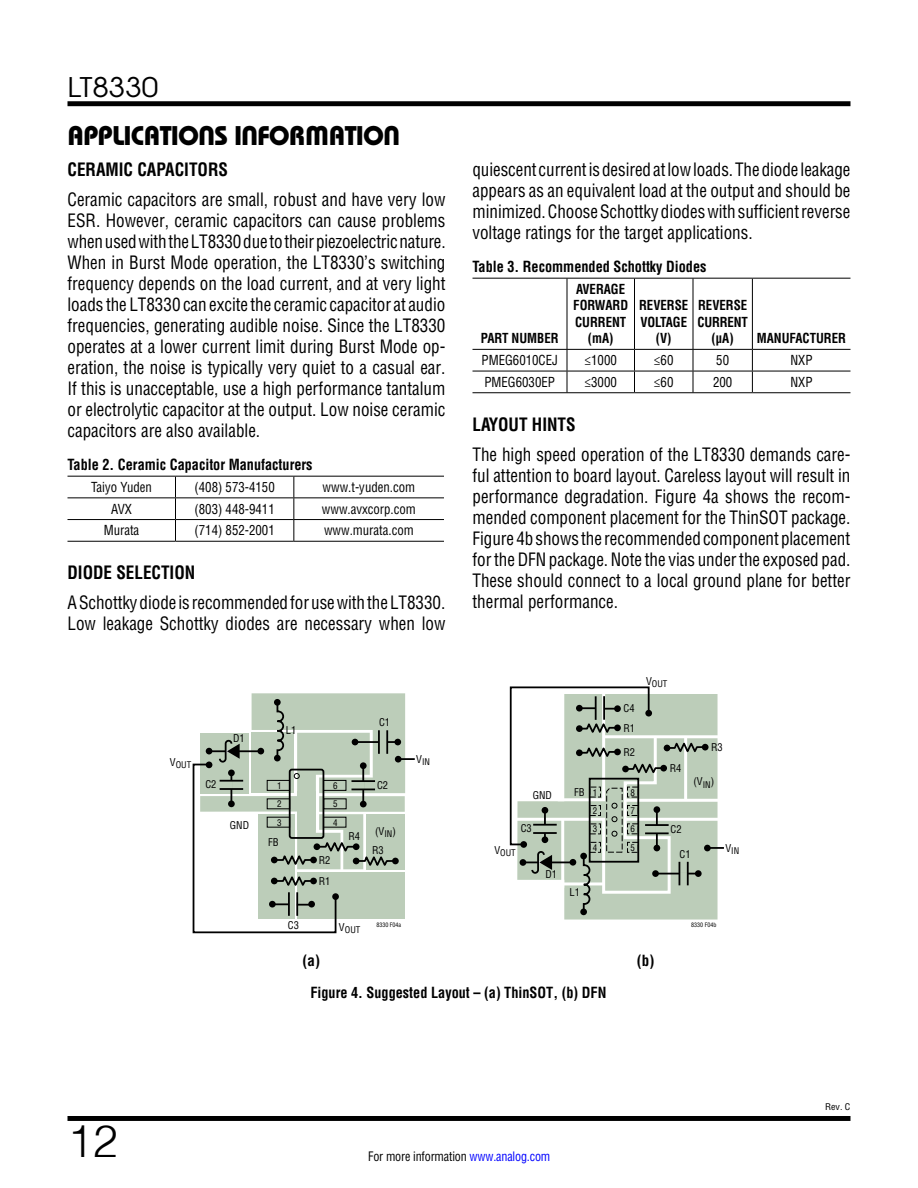
<style>
.page{position:relative;width:918px;height:1188px;background:#fff}
.page>*{position:absolute;margin:0;border:0;box-sizing:border-box;transform-origin:0 0}
.t1{font:300 45px "Helvetica";color:#000}
.t2{font:27px "Linear Bauhaus";letter-spacing:-.02em;color:#000}
.t3{font:27px "Avant Garde";color:#000;scale:1.1 1}
.t4{font:18px/21px "Linear Helv Cond";color:#000;text-align:justify;scale:.95 1}
.t5{font:700 18px "Linear Helv Cond";color:#000;scale:.95 1}
.t6{font:700 15px "Linear Helv Cond";color:#000;scale:.95 1}
.t7{font:700 15px "Linear Helv Cond";color:#000}
.t8{font:13.5px "Linear Helv Cond";color:#000;scale:.95 1}
.t9{font:700 13.5px/16.5px "Linear Helv Cond";color:#000;text-align:center;scale:.95 1}
.t10{font:12.75px "Linear Helv Cond";letter-spacing:-.01em;color:#000;scale:.95 1}
.t11{font:10.5px "Linear Helv Cond";color:#000}
.t12{font:9px/18.3px "Linear Helv Cond";color:#000;text-align:justify}
.t13{font:9px "Linear Helv Cond";color:#000;scale:1.1 1}
.t14{font:6px "Linear Helv Cond";color:#000}
.s1{color:#00f}
</style>
<div class="page">
<div style="left:68px;top:101px;width:782px;height:5px;background:#000"></div>
<div style="left:68px;top:1116px;width:782px;height:5px;background:#000"></div>
<hr style="left:68px;top:476px;width:108px;height:1px;background:#000">
<hr style="left:176px;top:476px;width:118px;height:1px;background:#000">
<hr style="left:294px;top:476px;width:150px;height:1px;background:#000">
<hr style="left:68px;top:497px;width:108px;height:1px;background:#000">
<hr style="left:176px;top:497px;width:118px;height:1px;background:#000">
<hr style="left:294px;top:497px;width:150px;height:1px;background:#000">
<hr style="left:68px;top:519px;width:108px;height:1px;background:#000">
<hr style="left:176px;top:519px;width:118px;height:1px;background:#000">
<svg style="left:175px;top:477px;width:1px;height:64px"></svg>
<hr style="left:294px;top:519px;width:150px;height:1px;background:#000">
<svg style="left:293px;top:477px;width:1px;height:64px"></svg>
<hr style="left:68px;top:541px;width:108px;height:1px;background:#000">
<hr style="left:176px;top:541px;width:118px;height:1px;background:#000">
<hr style="left:294px;top:541px;width:150px;height:1px;background:#000">
<hr style="left:472px;top:278px;width:95px;height:1px;background:#000">
<hr style="left:567px;top:278px;width:67px;height:1px;background:#000">
<hr style="left:567px;top:279px;width:1px;height:70px;background:#000">
<hr style="left:634px;top:278px;width:59px;height:1px;background:#000">
<hr style="left:634px;top:279px;width:1px;height:70px;background:#000">
<hr style="left:693px;top:278px;width:59px;height:1px;background:#000">
<hr style="left:693px;top:279px;width:1px;height:70px;background:#000">
<hr style="left:752px;top:278px;width:99px;height:1px;background:#000">
<hr style="left:752px;top:279px;width:1px;height:70px;background:#000">
<hr style="left:472px;top:349px;width:95px;height:1px;background:#000">
<hr style="left:567px;top:349px;width:67px;height:1px;background:#000">
<hr style="left:634px;top:349px;width:59px;height:1px;background:#000">
<hr style="left:693px;top:349px;width:59px;height:1px;background:#000">
<hr style="left:752px;top:349px;width:99px;height:1px;background:#000">
<hr style="left:472px;top:371px;width:95px;height:1px;background:#000">
<hr style="left:567px;top:371px;width:67px;height:1px;background:#000">
<svg style="left:567px;top:350px;width:1px;height:42px"></svg>
<hr style="left:634px;top:371px;width:59px;height:1px;background:#000">
<svg style="left:634px;top:350px;width:1px;height:42px"></svg>
<hr style="left:693px;top:371px;width:59px;height:1px;background:#000">
<svg style="left:693px;top:350px;width:1px;height:42px"></svg>
<hr style="left:752px;top:371px;width:99px;height:1px;background:#000">
<svg style="left:752px;top:350px;width:1px;height:42px"></svg>
<hr style="left:472px;top:392px;width:95px;height:1px;background:#000">
<hr style="left:567px;top:392px;width:67px;height:1px;background:#000">
<hr style="left:634px;top:392px;width:59px;height:1px;background:#000">
<hr style="left:693px;top:392px;width:59px;height:1px;background:#000">
<hr style="left:752px;top:392px;width:99px;height:1px;background:#000">
<svg style="left:192px;top:693px;width:223px;height:241px"></svg>
<svg style="left:564px;top:913px;width:154px;height:7px"></svg>
<div style="left:580px;top:909px;width:7px;height:6px;background:#000;border-radius:50%"></div>
<svg style="left:509px;top:686px;width:215px;height:227px"></svg>
<h2 class="t3" style="left:68px;top:70px;width:84px">LT8330</h2>
<h2 class="t2" style="left:68px;top:119px;width:334px">APPLICATIONS INFORMATION</h2>
<p class="t5" style="left:68px;top:159px;width:170px">CERAMIC CAPACITORS</p>
<p class="t4" style="left:68px;top:189px;width:400px">Ceramic capacitors are small, robust and have very low ESR. However, ceramic capacitors can cause problems when used with the LT8330 due to their piezoelectric nature.<br>When in Burst Mode operation, the LT8330’s switching frequency depends on the load current, and at very light loads the LT8330 can excite the ceramic capacitor at audio frequencies, generating audible noise. Since the LT8330 operates at a lower current limit during Burst Mode op&shy;eration, the noise is typically very quiet to a casual ear.<br>If this is unacceptable, use a high performance tantalum or electrolytic capacitor at the output. Low noise ceramic capacitors are also available.</p>
<p class="t6" style="left:68px;top:455px;width:260px">Table 2. Ceramic Capacitor Manufacturers</p>
<p class="t8" style="left:91px;top:478px;width:66px">Taiyo Yuden</p>
<p class="t8" style="left:195px;top:478px;width:86px">(408) 573-4150</p>
<p class="t8" style="left:323px;top:478px;width:99px">www.t-yuden.com</p>
<p class="t8" style="left:111px;top:500px;width:24px">AVX</p>
<p class="t8" style="left:195px;top:500px;width:86px">(803) 448-9411</p>
<p class="t8" style="left:322px;top:500px;width:100px">www.avxcorp.com</p>
<p class="t8" style="left:104px;top:522px;width:39px">Murata</p>
<p class="t8" style="left:195px;top:522px;width:86px">(714) 852-2001</p>
<p class="t8" style="left:324px;top:522px;width:96px">www.murata.com</p>
<p class="t5" style="left:68px;top:561px;width:136px">DIODE SELECTION</p>
<p class="t4" style="left:68px;top:592px;width:399px">A Schottky diode is recommended for use with the LT8330.<br>Low leakage Schottky diodes are necessary when low</p>
<p class="t12" style="left:170px;top:755px;width:23px"><sup>V</sup>OUT</p>
<p class="t11" style="left:233px;top:732px;width:13px">D1</p>
<p class="t11" style="left:205px;top:778px;width:13px">C2</p>
<p class="t11" style="left:230px;top:819px;width:21px">GND</p>
<p class="t11" style="left:286px;top:724px;width:12px">L1</p>
<p class="t11" style="left:379px;top:716px;width:13px">C1</p>
<p class="t12" style="left:277px;top:777px;width:6px">1</p>
<p class="t11" style="left:377px;top:779px;width:13px">C2</p>
<p class="t12" style="left:277px;top:795px;width:6px">2<br>3</p>
<p class="t12" style="left:333px;top:777px;width:6px">6<br>5<br>4</p>
<p class="t11" style="left:375px;top:825px;width:22px">(V<sub>IN</sub>)</p>
<p class="t11" style="left:349px;top:829px;width:13px">R4</p>
<p class="t11" style="left:268px;top:836px;width:12px">FB</p>
<p class="t11" style="left:372px;top:843px;width:13px">R3</p>
<p class="t11" style="left:319px;top:854px;width:13px">R2</p>
<p class="t11" style="left:319px;top:875px;width:13px">R1</p>
<p class="t12" style="left:416px;top:753px;width:15px"><sup>V</sup>IN</p>
<p class="t4" style="left:472px;top:159px;width:399px">quiescent current is desired at low loads. The diode leakage appears as an equivalent load at the output and should be minimized. Choose Schottky diodes with sufficient reverse voltage ratings for the target applications.</p>
<p class="t6" style="left:472px;top:257px;width:248px">Table 3. Recommended Schottky Diodes</p>
<p class="t9" style="left:481px;top:330px;width:83px">PART NUMBER</p>
<p class="t9" style="left:573px;top:281px;width:59px">AVERAGE<br>FORWARD<br>CURRENT (mA)</p>
<p class="t9" style="left:639px;top:297px;width:53px">REVERSE<br>VOLTAGE (V)</p>
<p class="t9" style="left:698px;top:297px;width:53px">REVERSE</p>
<p class="t9" style="left:697px;top:314px;width:55px">CURRENT</p>
<p class="t9" style="left:712px;top:330px;width:143px">(µA) MANUFACTURER</p>
<p class="t8" style="left:482px;top:352px;width:82px">PMEG6010CEJ</p>
<p class="t8" style="left:585px;top:352px;width:36px">≤1000</p>
<p class="t8" style="left:654px;top:352px;width:22px">≤60</p>
<p class="t8" style="left:716px;top:352px;width:15px">50</p>
<p class="t8" style="left:790px;top:352px;width:25px">NXP</p>
<p class="t8" style="left:484px;top:373px;width:76px">PMEG6030EP</p>
<p class="t8" style="left:585px;top:373px;width:36px">≤3000</p>
<p class="t8" style="left:654px;top:373px;width:22px">≤60</p>
<p class="t8" style="left:713px;top:373px;width:22px">200</p>
<p class="t8" style="left:790px;top:373px;width:25px">NXP</p>
<p class="t5" style="left:472px;top:413px;width:110px">LAYOUT HINTS</p>
<p class="t4" style="left:472px;top:443px;width:399px">The high speed operation of the LT8330 demands care&shy;ful attention to board layout. Careless layout will result in performance degradation. Figure 4a shows the recom&shy;mended component placement for the ThinSOT package.<br>Figure 4b shows the recommended component placement for the DFN package. Note the vias under the exposed pad.<br>These should connect to a local ground plane for better thermal performance.</p>
<p class="t12" style="left:646px;top:674px;width:23px"><sup>V</sup>OUT</p>
<p class="t11" style="left:624px;top:702px;width:13px">C4</p>
<p class="t11" style="left:624px;top:722px;width:13px">R1</p>
<p class="t11" style="left:533px;top:789px;width:21px">GND</p>
<p class="t11" style="left:521px;top:822px;width:13px">C3</p>
<p class="t12" style="left:494px;top:844px;width:23px"><sup>V</sup>OUT</p>
<p class="t11" style="left:624px;top:746px;width:13px">R2</p>
<p class="t11" style="left:574px;top:785px;width:12px">FB</p>
<p class="t12" style="left:593px;top:783px;width:6px">1<br>2<br>3<br>4</p>
<p class="t12" style="left:631px;top:783px;width:6px">8<br>7<br>6<br>5</p>
<p class="t11" style="left:670px;top:762px;width:13px">R4</p>
<p class="t11" style="left:711px;top:741px;width:13px">R3</p>
<p class="t11" style="left:693px;top:775px;width:22px">(V<sub>IN</sub>)</p>
<p class="t11" style="left:671px;top:823px;width:13px">C2</p>
<p class="t11" style="left:680px;top:848px;width:13px">C1</p>
<p class="t12" style="left:725px;top:842px;width:15px"><sup>V</sup>IN</p>
<p class="t11" style="left:545px;top:868px;width:13px">D1</p>
<p class="t11" style="left:570px;top:885px;width:12px">L1</p>
<p class="t11" style="left:288px;top:919px;width:13px">C3</p>
<p class="t12" style="left:339px;top:921px;width:23px"><sup>V</sup>OUT</p>
<p class="t14" style="left:376px;top:921px;width:26px">8330 F04a</p>
<p class="t14" style="left:691px;top:921px;width:27px">8330 F04b</p>
<p class="t7" style="left:303px;top:951px;width:19px">(a)</p>
<p class="t7" style="left:637px;top:951px;width:19px">(b)</p>
<h1 class="t1" style="left:68px;top:1103px;width:52px">12</h1>
<p class="t6" style="left:310px;top:983px;width:313px">Figure 4. Suggested Layout – (a) ThinSOT, (b) DFN</p>
<p class="t10" style="left:368px;top:1148px;width:193px">For more information <span class="s1">www.analog.com</span></p>
<p class="t13" style="left:825px;top:1102px;width:24px">Rev. C</p>
</div>
